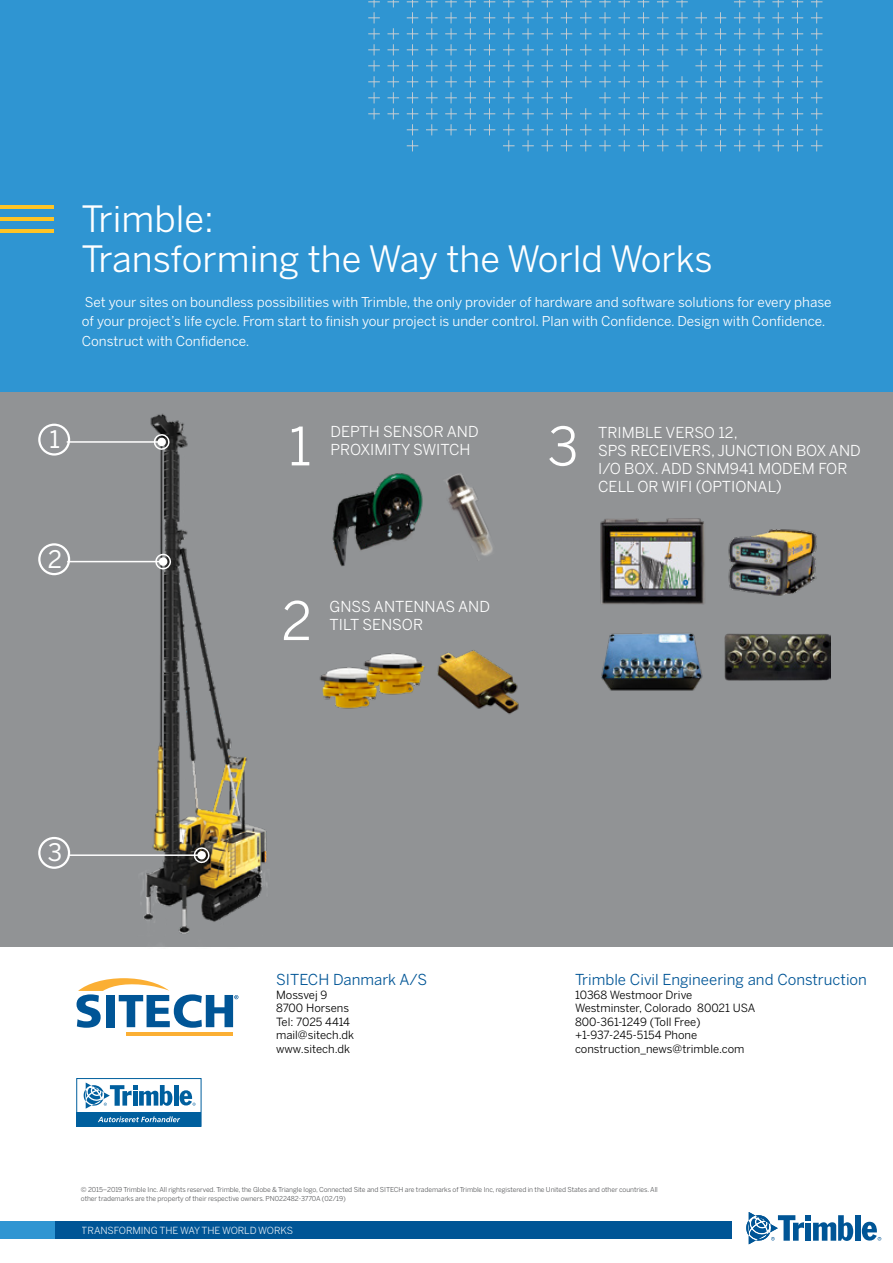
<style>
.page{position:relative;width:893px;height:1263px;background:#fff}
.page>*{position:absolute;margin:0;border:0;box-sizing:border-box;transform-origin:0 0}
.t1{font:52.5px "Benton Sans";color:#fff}
.t2{font:36px/39.6px "Benton Sans";color:#fff}
.t3{font:24px "Benton Sans";color:#fff}
.t4{font:15px/18px "Benton Sans";color:#fff}
.t5{font:15px "Benton Sans";color:#005596}
.t6{font:13.5px/19.5px "Benton Sans";color:#fff}
.t7{font:11.25px/13.5px "Benton Sans";color:#000}
.t8{font:9.75px "Benton Sans";letter-spacing:-.01em;color:#fff}
.t9{font:6.75px/9px "Benton Sans";letter-spacing:-.01em;color:#58595b}
</style>
<div class="page">
<div style="left:0;top:10px;width:893px;height:937px;background:#919395"></div>
<img style="left:92px;top:413px;width:175px;height:521px">
<div style="left:38px;top:424px;width:32px;height:32px;border:2px solid #fff;border-radius:50%"></div>
<div style="left:38px;top:543px;width:32px;height:32px;border:2px solid #fff;border-radius:50%"></div>
<div style="left:38px;top:837px;width:32px;height:32px;border:2px solid #fff;border-radius:50%"></div>
<svg style="left:152px;top:432px;width:19px;height:19px"></svg>
<hr style="left:67px;top:441px;width:96px;height:2px;background:#fff">
<svg style="left:154px;top:552px;width:19px;height:18px"></svg>
<hr style="left:67px;top:561px;width:97px;height:1px;background:#fff">
<svg style="left:192px;top:845px;width:19px;height:19px"></svg>
<hr style="left:68px;top:854px;width:135px;height:2px;background:#fff">
<img style="left:728px;top:529px;width:89px;height:67px">
<img style="left:601px;top:633px;width:102px;height:58px">
<img style="left:332px;top:473px;width:91px;height:93px">
<img style="left:446px;top:473px;width:47px;height:83px">
<img style="left:319px;top:667px;width:57px;height:42px">
<img style="left:358px;top:653px;width:67px;height:44px">
<img style="left:600px;top:518px;width:105px;height:87px">
<img style="left:724px;top:633px;width:106px;height:47px">
<div style="left:0;top:0;width:893px;height:391px;background:#2f95d2"></div>
<hr style="left:0;top:206px;width:53px;height:3px;background:#ffc425">
<hr style="left:0;top:217px;width:53px;height:4px;background:#ffc425">
<hr style="left:0;top:229px;width:53px;height:3px;background:#ffc425">
<svg style="left:368px;top:0;width:454px;height:151px"></svg>
<div style="left:855px;top:1215px;width:5px;height:26px;background:#005596"></div>
<svg style="left:746px;top:1212px;width:107px;height:32px"></svg>
<svg style="left:862px;top:1222px;width:19px;height:18px"></svg>
<div style="left:0;top:1221px;width:732px;height:17px;background:#2f95d2"></div>
<div style="left:55px;top:1221px;width:677px;height:17px;background:#005596"></div>
<img style="left:437px;top:650px;width:82px;height:65px">
<hr style="left:126px;top:1032px;width:107px;height:4px;background:#fbaf34">
<svg style="left:77px;top:978px;width:161px;height:50px"></svg>
<div style="left:77px;top:1078px;width:124px;height:48px;border:1px solid #005f9e"></div>
<div style="left:77px;top:1112px;width:124px;height:14px;background:#005f9e"></div>
<hr style="left:174px;top:1085px;width:4px;height:20px;background:#005f9e">
<svg style="left:84px;top:1082px;width:88px;height:27px"></svg>
<svg style="left:180px;top:1090px;width:16px;height:16px"></svg>
<svg style="left:98px;top:1116px;width:82px;height:6px"></svg>
<h2 class="t2" style="left:81px;top:199px;width:633px">Trimble:<br>Transforming the Way the World Works</h2>
<p class="t6" style="left:82px;top:292px;width:751px">Set your sites on boundless possibilities with Trimble, the only provider of hardware and software solutions for every phase of your project’s life cycle. From start to finish your project is under control. Plan with Confidence. Design with Confidence.<br>Construct with Confidence.</p>
<h3 class="t3" style="left:50px;top:425px;width:12px">1</h3>
<h3 class="t3" style="left:48px;top:544px;width:16px">2</h3>
<h1 class="t1" style="left:289px;top:415px;width:24px">1</h1>
<h3 class="t4" style="left:330px;top:422px;width:150px">DEPTH SENSOR AND<br>PROXIMITY SWITCH</h3>
<h1 class="t1" style="left:281px;top:590px;width:32px">2</h1>
<h3 class="t4" style="left:330px;top:597px;width:162px">GNSS ANTENNAS AND<br>TILT SENSOR</h3>
<h1 class="t1" style="left:548px;top:415px;width:33px">3</h1>
<h3 class="t4" style="left:598px;top:424px;width:264px">TRIMBLE VERSO 12,<br>SPS RECEIVERS, JUNCTION BOX AND<br>I/O BOX. ADD SNM941 MODEM FOR<br>CELL OR WIFI (OPTIONAL)</h3>
<h3 class="t3" style="left:48px;top:838px;width:16px">3</h3>
<h3 class="t5" style="left:276px;top:971px;width:153px">SITECH Danmark A/S</h3>
<h3 class="t7" style="left:276px;top:988px;width:79px">Mossvej 9<br>8700 Horsens<br>Tel: 7025 4414 mail@sitech.dk www.sitech.dk</h3>
<h3 class="t5" style="left:575px;top:971px;width:293px">Trimble Civil Engineering and Construction</h3>
<h3 class="t7" style="left:575px;top:988px;width:182px">10368 Westmoor Drive<br>Westminster, Colorado 80021 USA<br>800-361-1249 (Toll Free) +1-937-245-5154 Phone construction_news@trimble.com</h3>
<p class="t9" style="left:81px;top:1185px;width:579px">© 2015–2019 Trimble Inc. All rights reserved. Trimble, the Globe &amp; Triangle logo, Connected Site and SITECH are trademarks of Trimble Inc, registered in the United States and other countries. All other trademarks are the property of their respective owners. PN022482-3770A (02/19)</p>
<h3 class="t8" style="left:82px;top:1224px;width:213px">TRANSFORMING THE WAY THE WORLD WORKS</h3>
</div>
